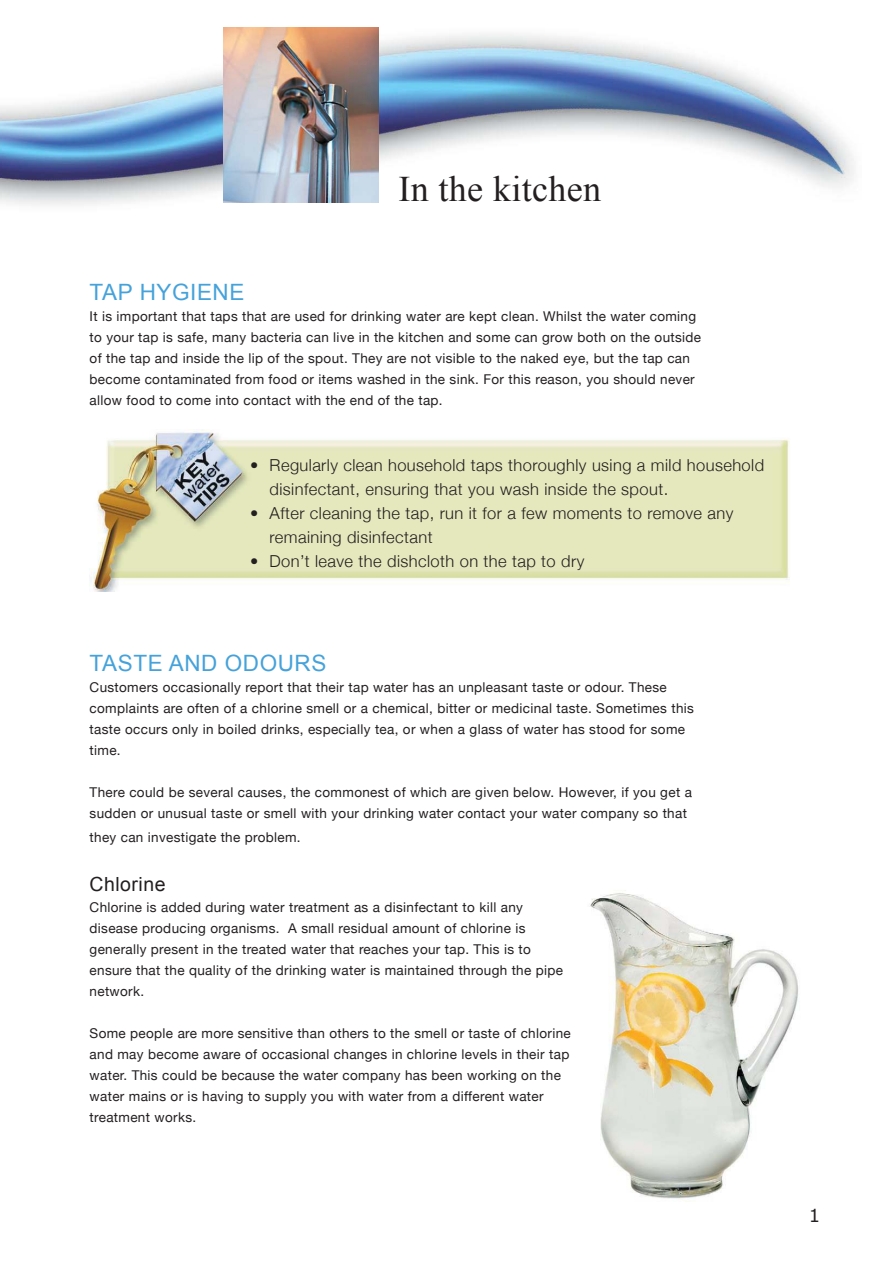
<style>
.page{position:relative;width:893px;height:1263px;background:#fff}
.page>*{position:absolute;margin:0;border:0;box-sizing:border-box;transform-origin:0 0}
.t1{font:36px "Times New Roman";letter-spacing:.01em;color:#231f20}
.t2{font:22.5px "Arial";letter-spacing:.025em;color:#45a2da}
.t3{font:19.5px "Arial";letter-spacing:.025em;color:#231f20}
.t4{font:18px "Verdana";color:#231f20}
.t5{font:300 16.5px/24px "Helvetica Neue";letter-spacing:.025em;color:#231f20}
.t6{font:13.5px/21px "Helvetica Neue";letter-spacing:.025em;color:#231f20}
</style>
<div class="page">
<img style="left:0;top:27px;width:854px;height:178px">
<img style="left:224px;top:28px;width:155px;height:174px">
<img style="left:590px;top:890px;width:208px;height:312px">
<img style="left:90px;top:430px;width:700px;height:162px">
<h1 class="t1" style="left:398px;top:168px;width:204px">In the kitchen</h1>
<h2 class="t2" style="left:90px;top:279px;width:156px">TAP HYGIENE</h2>
<p class="t6" style="left:90px;top:305px;width:613px">It is important that taps that are used for drinking water are kept clean. Whilst the water coming to your tap is safe, many bacteria can live in the kitchen and some can grow both on the outside of the tap and inside the lip of the spout. They are not visible to the naked eye, but the tap can become contaminated from food or items washed in the sink. For this reason, you should never allow food to come into contact with the end of the tap.</p>
<p class="t5" style="left:270px;top:453px;width:496px;text-indent:-20px">• Regularly clean household taps thoroughly using a mild household disinfectant, ensuring that you wash inside the spout.</p>
<p class="t5" style="left:270px;top:501px;width:465px;text-indent:-20px">• After cleaning the tap, run it for a few moments to remove any remaining disinfectant</p>
<p class="t5" style="left:250px;top:549px;width:336px">• Don’t leave the dishcloth on the tap to dry</p>
<h2 class="t2" style="left:90px;top:650px;width:238px">TASTE AND ODOURS</h2>
<p class="t6" style="left:90px;top:676px;width:606px">Customers occasionally report that their tap water has an unpleasant taste or odour. These complaints are often of a chlorine smell or a chemical, bitter or medicinal taste. Sometimes this taste occurs only in boiled drinks, especially tea, or when a glass of water has stood for some time.</p>
<p class="t6" style="left:90px;top:781px;width:604px">There could be several causes, the commonest of which are given below. However, if you get a sudden or unusual taste or smell with your drinking water contact your water company so that</p>
<p class="t6" style="left:90px;top:826px;width:213px">they can investigate the problem.</p>
<h3 class="t3" style="left:90px;top:873px;width:78px">Chlorine</h3>
<p class="t6" style="left:90px;top:896px;width:475px">Chlorine is added during water treatment as a disinfectant to kill any disease producing organisms. A small residual amount of chlorine is generally present in the treated water that reaches your tap. This is to ensure that the quality of the drinking water is maintained through the pipe network.</p>
<p class="t6" style="left:90px;top:1022px;width:483px">Some people are more sensitive than others to the smell or taste of chlorine and may become aware of occasional changes in chlorine levels in their tap water. This could be because the water company has been working on the water mains or is having to supply you with water from a different water treatment works.</p>
<h3 class="t4" style="left:809px;top:1204px;width:13px">1</h3>
</div>
